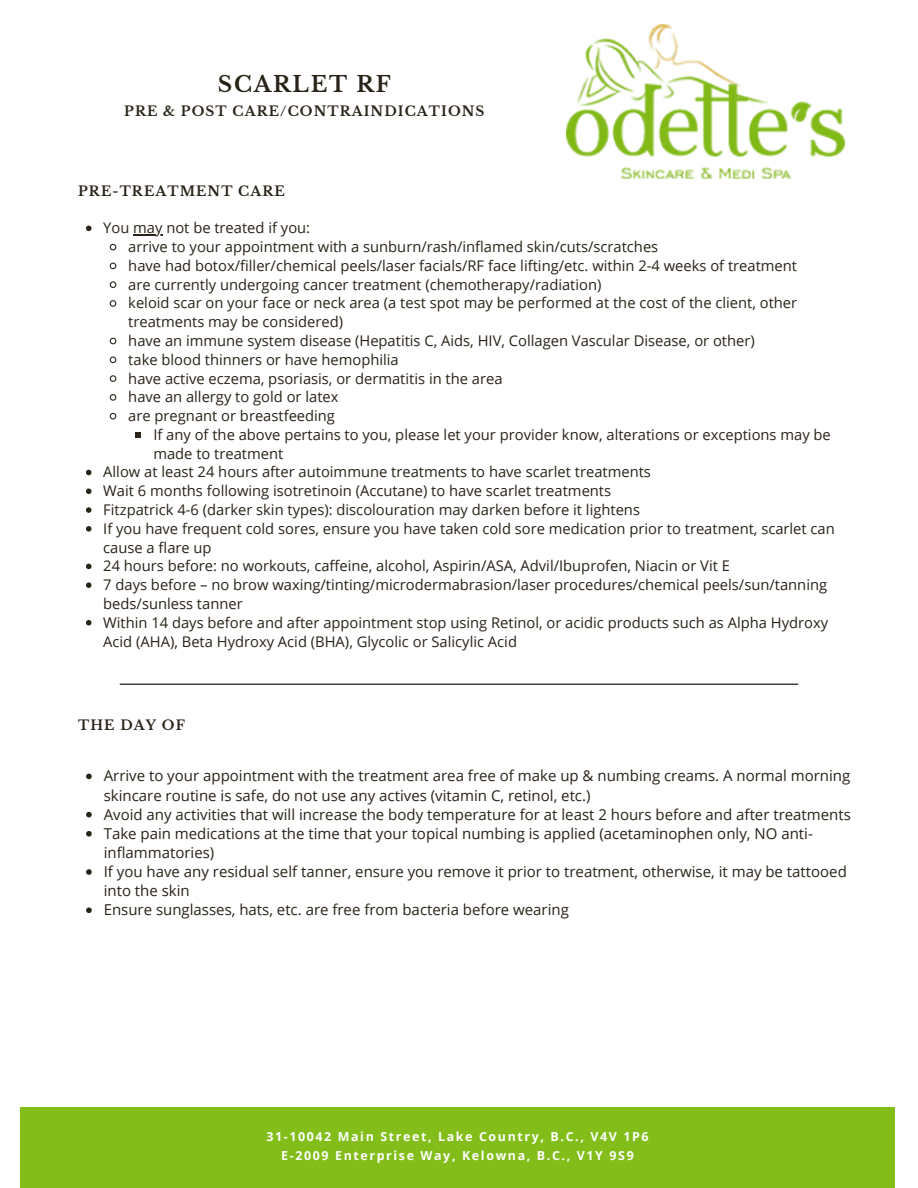
<style>
.page{position:relative;width:918px;height:1188px;background:#fff}
.page>*{position:absolute;margin:0;border:0;box-sizing:border-box;transform-origin:0 0}
.t1{font:700 21.75px "Libre Baskerville";letter-spacing:.08em;color:#292318}
.t2{font:15px/19.2px "Open Sans";color:#292318}
.t3{font:14.7px/18.8px "Open Sans";color:#292318}
.t4{font:700 13.5px "Libre Baskerville";letter-spacing:.08em;color:#292318}
.t5{font:700 12.45px/19px "Open Sans";letter-spacing:.13em;color:#fff;text-align:center}
</style>
<div class="page">
<div style="left:21px;top:1107px;width:874px;height:81px;background:#82bd19"></div>
<img style="left:567px;top:25px;width:278px;height:154px">
<svg style="left:86px;top:226px;width:5px;height:5px"></svg>
<hr style="left:133px;top:234px;width:30px;height:2px;background:#292318">
<svg style="left:109px;top:243px;width:8px;height:8px"></svg>
<svg style="left:109px;top:262px;width:8px;height:8px"></svg>
<svg style="left:109px;top:281px;width:8px;height:7px"></svg>
<svg style="left:109px;top:300px;width:8px;height:7px"></svg>
<svg style="left:109px;top:337px;width:8px;height:8px"></svg>
<svg style="left:109px;top:356px;width:8px;height:8px"></svg>
<svg style="left:109px;top:375px;width:8px;height:7px"></svg>
<svg style="left:109px;top:394px;width:8px;height:7px"></svg>
<svg style="left:109px;top:412px;width:8px;height:8px"></svg>
<svg style="left:136px;top:432px;width:5px;height:6px"></svg>
<svg style="left:86px;top:470px;width:5px;height:5px"></svg>
<svg style="left:86px;top:489px;width:5px;height:5px"></svg>
<svg style="left:86px;top:507px;width:5px;height:6px"></svg>
<svg style="left:86px;top:526px;width:5px;height:6px"></svg>
<svg style="left:86px;top:564px;width:5px;height:5px"></svg>
<svg style="left:86px;top:582px;width:5px;height:6px"></svg>
<svg style="left:86px;top:620px;width:5px;height:6px"></svg>
<hr style="left:120px;top:684px;width:678px;height:1px;background:#000">
<svg style="left:86px;top:774px;width:6px;height:5px"></svg>
<svg style="left:86px;top:812px;width:6px;height:5px"></svg>
<svg style="left:86px;top:831px;width:6px;height:6px"></svg>
<svg style="left:86px;top:869px;width:6px;height:6px"></svg>
<svg style="left:86px;top:907px;width:6px;height:6px"></svg>
<h1 class="t1" style="left:218px;top:71px;width:175px">SCARLET RF</h1>
<p class="t4" style="left:124px;top:103px;width:362px">PRE &amp; POST CARE/CONTRAINDICATIONS</p>
<p class="t4" style="left:78px;top:183px;width:208px">PRE-TREATMENT CARE</p>
<p class="t3" style="left:128px;top:218px;width:670px;text-indent:-25px">You may not be treated if you:<br>arrive to your appointment with a sunburn/rash/inflamed skin/cuts/scratches<br>have had botox/filler/chemical peels/laser facials/RF face lifting/etc. within 2-4 weeks of treatment are currently undergoing cancer treatment (chemotherapy/radiation)<br>keloid scar on your face or neck area (a test spot may be performed at the cost of the client, other treatments may be considered)<br>have an immune system disease (Hepatitis C, Aids, HIV, Collagen Vascular Disease, or other)<br>take blood thinners or have hemophilia<br>have active eczema, psoriasis, or dermatitis in the area<br>have an allergy to gold or latex<br>are pregnant or breastfeeding</p>
<p class="t3" style="left:153px;top:425px;width:679px">If any of the above pertains to you, please let your provider know, alterations or exceptions may be</p>
<p class="t3" style="left:153px;top:444px;width:131px">made to treatment</p>
<p class="t3" style="left:103px;top:462px;width:549px">Allow at least 24 hours after autoimmune treatments to have scarlet treatments</p>
<p class="t3" style="left:103px;top:481px;width:509px">Wait 6 months following isotretinoin (Accutane) to have scarlet treatments</p>
<p class="t3" style="left:103px;top:500px;width:538px">Fitzpatrick 4-6 (darker skin types): discolouration may darken before it lightens</p>
<p class="t3" style="left:103px;top:519px;width:733px">If you have frequent cold sores, ensure you have taken cold sore medication prior to treatment, scarlet can</p>
<p class="t3" style="left:103px;top:538px;width:110px">cause a flare up</p>
<p class="t3" style="left:103px;top:556px;width:628px">24 hours before: no workouts, caffeine, alcohol, Aspirin/ASA, Advil/Ibuprofen, Niacin or Vit E</p>
<p class="t3" style="left:103px;top:575px;width:725px">7 days before – no brow waxing/tinting/microdermabrasion/laser procedures/chemical peels/sun/tanning</p>
<p class="t3" style="left:103px;top:594px;width:141px">beds/sunless tanner</p>
<p class="t3" style="left:103px;top:613px;width:726px">Within 14 days before and after appointment stop using Retinol, or acidic products such as Alpha Hydroxy</p>
<p class="t3" style="left:103px;top:631px;width:415px">Acid (AHA), Beta Hydroxy Acid (BHA), Glycolic or Salicylic Acid</p>
<p class="t4" style="left:78px;top:717px;width:108px">THE DAY OF</p>
<p class="t2" style="left:104px;top:766px;width:749px">Arrive to your appointment with the treatment area free of make up &amp; numbing creams. A normal morning skincare routine is safe, do not use any actives (vitamin C, retinol, etc.)<br>Avoid any activities that will increase the body temperature for at least 2 hours before and after treatments Take pain medications at the time that your topical numbing is applied (acetaminophen only, NO anti&shy;inflammatories)<br>If you have any residual self tanner, ensure you remove it prior to treatment, otherwise, it may be tattooed into the skin<br>Ensure sunglasses, hats, etc. are free from bacteria before wearing</p>
<p class="t5" style="left:266px;top:1127px;width:384px">31-10042 Main Street, Lake Country, B.C., V4V 1P6<br>E-2009 Enterprise Way, Kelowna, B.C., V1Y 9S9</p>
</div>
